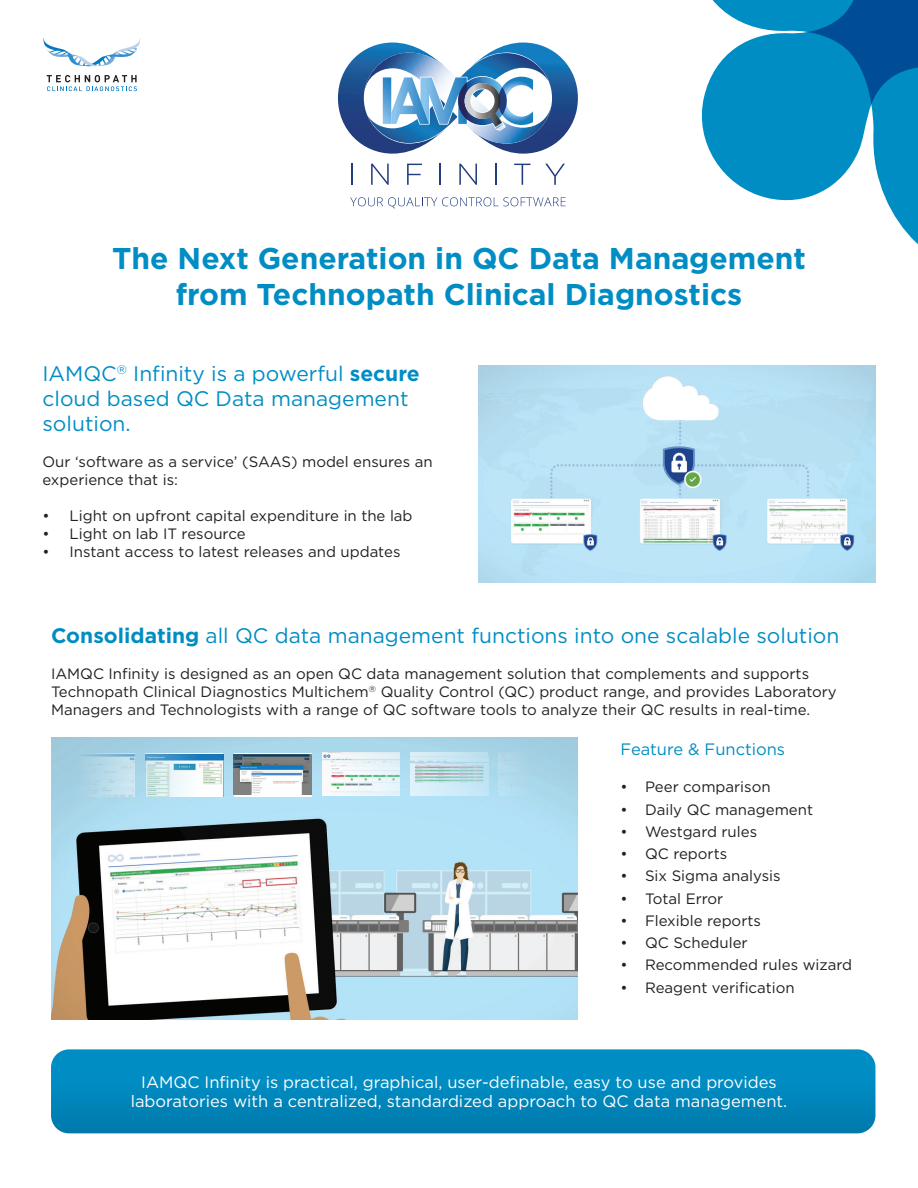
<style>
.page{position:relative;width:918px;height:1188px;background:#fff}
.page>*{position:absolute;margin:0;border:0;box-sizing:border-box;transform-origin:0 0}
.t1{font:700 30px/36px "Gotham";color:#008dc4;text-align:center}
.t2{font:21px/25.2px "Gotham";color:#008dc4}
.t3{font:16.5px/19.8px "Gotham";color:#fff;text-align:center}
.t4{font:16.5px "Gotham";color:#008dc4}
.t5{font:15px/18px "Gotham";color:#231f20}
.s1{font-weight:700}
</style>
<div class="page">
<svg style="left:350px;top:197px;width:216px;height:11px"></svg>
<hr style="left:351px;top:164px;width:2px;height:21px;background:#233c7e">
<svg style="left:371px;top:164px;width:18px;height:21px"></svg>
<svg style="left:407px;top:164px;width:15px;height:21px"></svg>
<hr style="left:439px;top:164px;width:2px;height:21px;background:#233c7e">
<svg style="left:459px;top:164px;width:18px;height:21px"></svg>
<svg style="left:496px;top:164px;width:1px;height:21px"></svg>
<svg style="left:514px;top:164px;width:17px;height:21px"></svg>
<svg style="left:545px;top:164px;width:20px;height:21px"></svg>
<svg style="left:338px;top:43px;width:240px;height:111px"></svg>
<img style="left:478px;top:365px;width:397px;height:218px">
<img style="left:51px;top:738px;width:527px;height:281px">
<div style="left:411px;top:753px;width:77px;height:43px;background:linear-gradient(to right,#ddf0f8,#bbdfed)"></div>
<img style="left:411px;top:757px;width:77px;height:39px">
<img style="left:322px;top:753px;width:78px;height:43px">
<div style="left:499px;top:753px;width:77px;height:43px;background:linear-gradient(to right,#b7e1f3,#a4d4e7)"></div>
<img style="left:499px;top:753px;width:77px;height:39px">
<svg style="left:57px;top:754px;width:78px;height:43px"></svg>
<img style="left:57px;top:755px;width:78px;height:41px">
<svg style="left:146px;top:754px;width:77px;height:1px"></svg>
<img style="left:146px;top:755px;width:77px;height:42px">
<svg style="left:234px;top:754px;width:77px;height:43px"></svg>
<img style="left:234px;top:755px;width:77px;height:39px">
<svg style="left:51px;top:1049px;width:824px;height:84px;background:#0287bc"></svg>
<svg style="left:701px;top:0;width:217px;height:245px;fill:#008dc4"></svg>
<svg style="left:47px;top:75px;width:90px;height:16px"></svg>
<svg style="left:43px;top:38px;width:97px;height:28px"></svg>
<p class="t1" style="left:112px;top:240px;width:695px">The Next Generation in QC Data Management from Technopath Clinical Diagnostics</p>
<p class="t2" style="left:43px;top:360px;width:379px">IAMQC<sup>®</sup> Infinity is a powerful <span class="s1">secure </span>cloud based QC Data management solution.</p>
<p class="t5" style="left:43px;top:453px;width:392px">Our ‘software as a service’ (SAAS) model ensures an experience that is:</p>
<p class="t5" style="left:43px;top:507px;width:372px">• Light on upfront capital expenditure in the lab</p>
<p class="t5" style="left:43px;top:525px;width:205px">• Light on lab IT resource</p>
<p class="t5" style="left:43px;top:543px;width:359px">• Instant access to latest releases and updates</p>
<p class="t2" style="left:51px;top:623px;width:790px"><span class="s1">Consolidating</span> all QC data management functions into one scalable solution</p>
<p class="t5" style="left:51px;top:664px;width:787px">IAMQC Infinity is designed as an open QC data management solution that complements and supports<br>Technopath Clinical Diagnostics Multichem<sup>®</sup> Quality Control (QC) product range, and provides Laboratory<br>Managers and Technologists with a range of QC software tools to analyze their QC results in real-time.</p>
<p class="t4" style="left:620px;top:740px;width:166px">Feature &amp; Functions</p>
<p class="t5" style="left:620px;top:778px;width:152px">• Peer comparison</p>
<p class="t5" style="left:620px;top:800px;width:194px">• Daily QC management</p>
<p class="t5" style="left:620px;top:822px;width:138px">• Westgard rules</p>
<p class="t5" style="left:620px;top:845px;width:108px">• QC reports</p>
<p class="t5" style="left:620px;top:867px;width:162px">• Six Sigma analysis</p>
<p class="t5" style="left:620px;top:889px;width:104px">• Total Error</p>
<p class="t5" style="left:620px;top:911px;width:142px">• Flexible reports</p>
<p class="t5" style="left:620px;top:934px;width:129px">• QC Scheduler</p>
<p class="t5" style="left:620px;top:956px;width:233px">• Recommended rules wizard</p>
<p class="t5" style="left:620px;top:978px;width:176px">• Reagent verification</p>
<p class="t3" style="left:131px;top:1071px;width:658px">IAMQC Infinity is practical, graphical, user-definable, easy to use and provides laboratories with a centralized, standardized approach to QC data management.</p>
</div>
